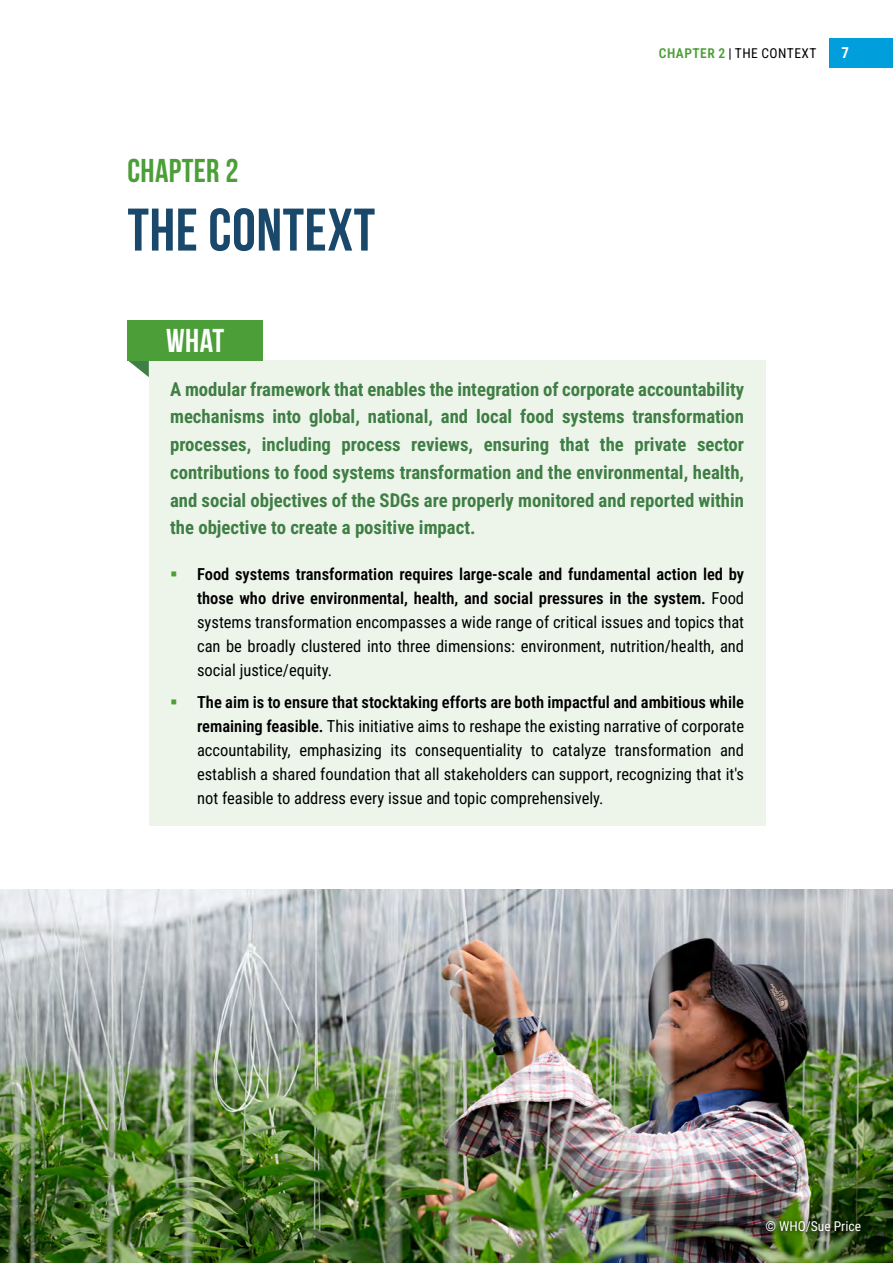
<style>
.page{position:relative;width:893px;height:1263px;background:#fff}
.page>*{position:absolute;margin:0;border:0;box-sizing:border-box;transform-origin:0 0}
.t1{font:700 60px "Bebas Neue";letter-spacing:.01em;color:#19486a}
.t2{font:700 33px "Bebas Neue";letter-spacing:.01em;color:#4c9f38}
.t3{font:700 33px "Bebas Neue";color:#fff}
.t4{font:700 18.75px/27.8px "Roboto Condensed";color:#3f7e44;text-align:justify}
.t5{font:16.5px/24px "Roboto Condensed";color:#000;text-align:justify}
.t6{font:700 15px "Roboto Condensed";color:#fff}
.t7{font:13.5px "Roboto Condensed";letter-spacing:.035em;color:#000}
.t8{font:13.5px "Roboto Condensed";color:#fff}
.s1{font-weight:600;color:#4c9f38}
.s2{font-weight:600}
</style>
<div class="page">
<div style="left:829px;top:38px;width:64px;height:29px;background:#009edb"></div>
<svg style="left:128px;top:360px;width:21px;height:17px"></svg>
<div style="left:149px;top:360px;width:616px;height:465px;background:#edf5eb"></div>
<div style="left:128px;top:320px;width:135px;height:40px;background:#4c9f38"></div>
<img style="left:0;top:889px;width:893px;height:374px">
<div style="left:761px;top:1217px;width:104px;height:19px;background:#000;opacity:.75"></div>
<h2 class="t2" style="left:128px;top:153px;width:112px">CHAPTER 2</h2>
<h1 class="t1" style="left:128px;top:197px;width:249px">THE CONTEXT</h1>
<h2 class="t3" style="left:166px;top:322px;width:60px">WHAT</h2>
<p class="t7" style="left:659px;top:43px;width:159px"><span class="s1">CHAPTER 2</span> | THE CONTEXT</p>
<p class="t6" style="left:841px;top:42px;width:9px">7</p>
<p class="t4" style="left:170px;top:374px;width:576px">A modular framework that enables the integration of corporate accountability mechanisms into global, national, and local food systems transformation processes, including process reviews, ensuring that the private sector contributions to food systems transformation and the environmental, health, and social objectives of the SDGs are properly monitored and reported within the objective to create a positive impact.</p>
<p class="t5" style="left:197px;top:561px;width:549px"><span class="s2">Food systems transformation requires large-scale and fundamental action led by those who drive environmental, health, and social pressures in the system.</span> Food systems transformation encompasses a wide range of critical issues and topics that can be broadly clustered into three dimensions: environment, nutrition/health, and social justice/equity.</p>
<p class="t5" style="left:197px;top:690px;width:549px"><span class="s2">The aim is to ensure that stocktaking efforts are both impactful and ambitious while remaining feasible.</span> This initiative aims to reshape the existing narrative of corporate accountability, emphasizing its consequentiality to catalyze transformation and establish a shared foundation that all stakeholders can support, recognizing that it's not feasible to address every issue and topic comprehensively.</p>
<p class="t8" style="left:765px;top:1217px;width:97px">© WHO/Sue Price</p>
</div>
